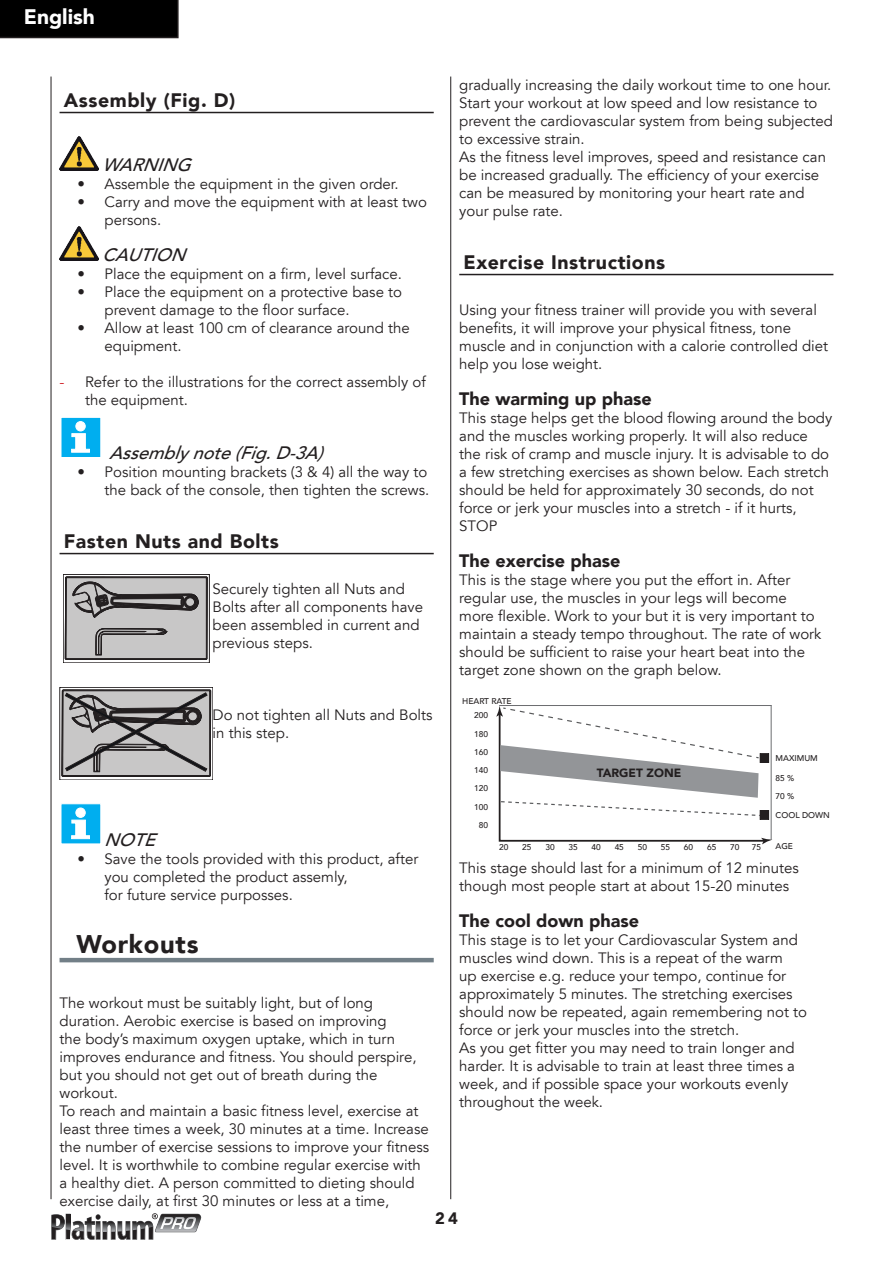
<style>
.page{position:relative;width:893px;height:1263px;background:#fff}
.page>*{position:absolute;margin:0;border:0;box-sizing:border-box;transform-origin:0 0}
.t1{font:900 25.5px "Avenir LT";letter-spacing:.03em;color:#231f20}
.t2{font:900 21px "Avenir LT";color:#fff}
.t3{font:900 19.5px "Avenir LT";letter-spacing:.03em;color:#231f20}
.t4{font:900 18px "Avenir LT";color:#231f20}
.t5{font:italic 500 18px "Avenir LT";color:#231f20}
.t6{font:900 16.5px "Avenir LT";color:#231f20}
.t7{font:15px/18px "Avenir LT";color:#231f20}
.t8{font:900 12px "Avenir LT";color:#231f20}
.t9{font:500 8.4px/18.3px "Avenir LT";color:#231f20;text-align:center}
.s1{color:#d1232a}
</style>
<div class="page">
<div style="left:0;top:0;width:179px;height:38px;background:#000"></div>
<svg style="left:51px;top:1213px;width:150px;height:27px"></svg>
<hr style="left:51px;top:77px;width:1px;height:1122px;background:#231f20">
<hr style="left:450px;top:77px;width:1px;height:1122px;background:#231f20">
<hr style="left:60px;top:112px;width:374px;height:1px;background:#231f20">
<hr style="left:60px;top:553px;width:374px;height:1px;background:#231f20">
<hr style="left:60px;top:958px;width:374px;height:4px;background:#727f87">
<img style="left:60px;top:136px;width:38px;height:34px">
<img style="left:60px;top:226px;width:38px;height:34px">
<svg style="left:61px;top:417px;width:40px;height:40px"></svg>
<svg style="left:63px;top:574px;width:146px;height:89px"></svg>
<svg style="left:60px;top:687px;width:153px;height:93px"></svg>
<svg style="left:61px;top:803px;width:40px;height:41px"></svg>
<hr style="left:459px;top:274px;width:374px;height:1px;background:#231f20">
<svg style="left:496px;top:706px;width:275px;height:138px"></svg>
<hr style="left:499px;top:705px;width:273px;height:1px;background:#6c6d70">
<hr style="left:771px;top:706px;width:1px;height:134px;background:#6c6d70">
<div style="left:760px;top:754px;width:9px;height:8px;background:#231f20"></div>
<div style="left:760px;top:753px;width:9px;height:10px;border:1px solid #231f20"></div>
<div style="left:760px;top:810px;width:9px;height:9px;background:#231f20"></div>
<div style="left:760px;top:810px;width:9px;height:10px;border:1px solid #231f20"></div>
<h2 class="t2" style="left:24px;top:4px;width:73px">English</h2>
<h3 class="t3" style="left:64px;top:88px;width:173px">Assembly (Fig. D)</h3>
<p class="t5" style="left:102px;top:154px;width:98px">WARNING</p>
<p class="t7" style="left:78px;top:175px;width:323px">• Assemble the equipment in the given order.</p>
<p class="t7" style="left:105px;top:193px;width:324px;text-indent:-27px">• Carry and move the equipment with at least two persons.</p>
<p class="t5" style="left:102px;top:244px;width:92px">CAUTION</p>
<p class="t7" style="left:78px;top:265px;width:326px">• Place the equipment on a firm, level surface.</p>
<p class="t7" style="left:105px;top:283px;width:299px;text-indent:-27px">• Place the equipment on a protective base to prevent damage to the floor surface.</p>
<p class="t7" style="left:105px;top:319px;width:307px;text-indent:-27px">• Allow at least 100 cm of clearance around the equipment.</p>
<p class="t7" style="left:85px;top:373px;width:342px;text-indent:-26px"><span class="s1">-</span> Refer to the illustrations for the correct assembly of the equipment.</p>
<p class="t5" style="left:109px;top:442px;width:222px">Assemblynote(Fig.D-3A)</p>
<p class="t7" style="left:78px;top:463px;width:353px;text-align:right">• Position mounting brackets (3 &amp; 4) all the way to the back of the console, then tighten the screws.</p>
<h3 class="t3" style="left:64px;top:529px;width:216px">Fasten Nuts and Bolts</h3>
<p class="t7" style="left:213px;top:580px;width:212px">Securely tighten all Nuts and<br>Bolts after all components have been assembled in current and previous steps.</p>
<p class="t7" style="left:213px;top:706px;width:221px">Do not tighten all Nuts and Bolts in this step.</p>
<p class="t5" style="left:104px;top:829px;width:60px">NOTE</p>
<p class="t7" style="left:105px;top:850px;width:315px;text-indent:-27px">• Save the tools provided with this product, after you completed the product assemly,<br>for future service purposses.</p>
<h1 class="t1" style="left:77px;top:928px;width:123px">Workouts</h1>
<p class="t7" style="left:60px;top:994px;width:371px">The workout must be suitably light, but of long duration. Aerobic exercise is based on improving<br>the body’s maximum oxygen uptake, which in turn improves endurance and fitness. You should perspire, but you should not get out of breath during the workout.<br>To reach and maintain a basic fitness level, exercise at least three times a week, 30 minutes at a time. Increase the number of exercise sessions to improve your fitness level. It is worthwhile to combine regular exercise with a healthy diet. A person committed to dieting should exercise daily, at first 30 minutes or less at a time,</p>
<p class="t7" style="left:459px;top:76px;width:375px">gradually increasing the daily workout time to one hour.<br>Start your workout at low speed and low resistance to prevent the cardiovascular system from being subjected to excessive strain.<br>As the fitness level improves, speed and resistance can be increased gradually. The efficiency of your exercise can be measured by monitoring your heart rate and your pulse rate.</p>
<h3 class="t3" style="left:463px;top:250px;width:203px">Exercise Instructions</h3>
<p class="t7" style="left:459px;top:301px;width:370px">Using your fitness trainer will provide you with several benefits, it will improve your physical fitness, tone muscle and in conjunction with a calorie controlled diet help you lose weight.</p>
<p class="t4" style="left:459px;top:388px;width:194px">The warming up phase</p>
<p class="t7" style="left:459px;top:409px;width:375px">This stage helps get the blood flowing around the body and the muscles working properly. It will also reduce the risk of cramp and muscle injury. It is advisable to do a few stretching exercises as shown below. Each stretch should be held for approximately 30 seconds, do not force or jerk your muscles into a stretch - if it hurts, STOP</p>
<p class="t4" style="left:459px;top:550px;width:163px">The exercise phase</p>
<p class="t7" style="left:459px;top:571px;width:364px">This is the stage where you put the effort in. After regular use, the muscles in your legs will become more flexible. Work to your but it is very important to maintain a steady tempo throughout. The rate of work should be sufficient to raise your heart beat into the target zone shown on the graph below.</p>
<p class="t9" style="left:474px;top:707px;width:15px">200<br>180<br>160<br>140<br>120<br>100<br>80</p>
<p class="t9" style="left:499px;top:838px;width:11px">20</p>
<p class="t9" style="left:522px;top:838px;width:11px">25</p>
<p class="t9" style="left:545px;top:838px;width:11px">30</p>
<p class="t9" style="left:568px;top:838px;width:11px">35</p>
<p class="t9" style="left:592px;top:838px;width:11px">40</p>
<p class="t9" style="left:615px;top:838px;width:11px">45</p>
<p class="t9" style="left:638px;top:838px;width:11px">50</p>
<p class="t9" style="left:661px;top:838px;width:11px">55</p>
<p class="t9" style="left:684px;top:838px;width:11px">60</p>
<p class="t9" style="left:707px;top:838px;width:11px">65</p>
<p class="t9" style="left:730px;top:838px;width:11px">70</p>
<p class="t9" style="left:752px;top:838px;width:11px">75</p>
<p class="t9" style="left:462px;top:692px;width:51px">HEART RATE</p>
<p class="t9" style="left:776px;top:749px;width:44px">MAXIMUM</p>
<p class="t8" style="left:597px;top:766px;width:86px">TARGET ZONE</p>
<p class="t9" style="left:776px;top:769px;width:20px;text-align:left">85 %<br>70 %</p>
<p class="t9" style="left:776px;top:806px;width:56px">COOL DOWN</p>
<p class="t9" style="left:776px;top:837px;width:19px">AGE</p>
<p class="t7" style="left:459px;top:859px;width:341px">This stage should last for a minimum of 12 minutes though most people start at about 15-20 minutes</p>
<p class="t4" style="left:459px;top:910px;width:181px">The cool down phase</p>
<p class="t7" style="left:459px;top:931px;width:349px">This stage is to let your Cardiovascular System and muscles wind down. This is a repeat of the warm<br>up exercise e.g. reduce your tempo, continue for approximately 5 minutes. The stretching exercises should now be repeated, again remembering not to force or jerk your muscles into the stretch.<br>As you get fitter you may need to train longer and harder. It is advisable to train at least three times a week, and if possible space your workouts evenly throughout the week.</p>
<p class="t6" style="left:435px;top:1208px;width:24px">24</p>
</div>
